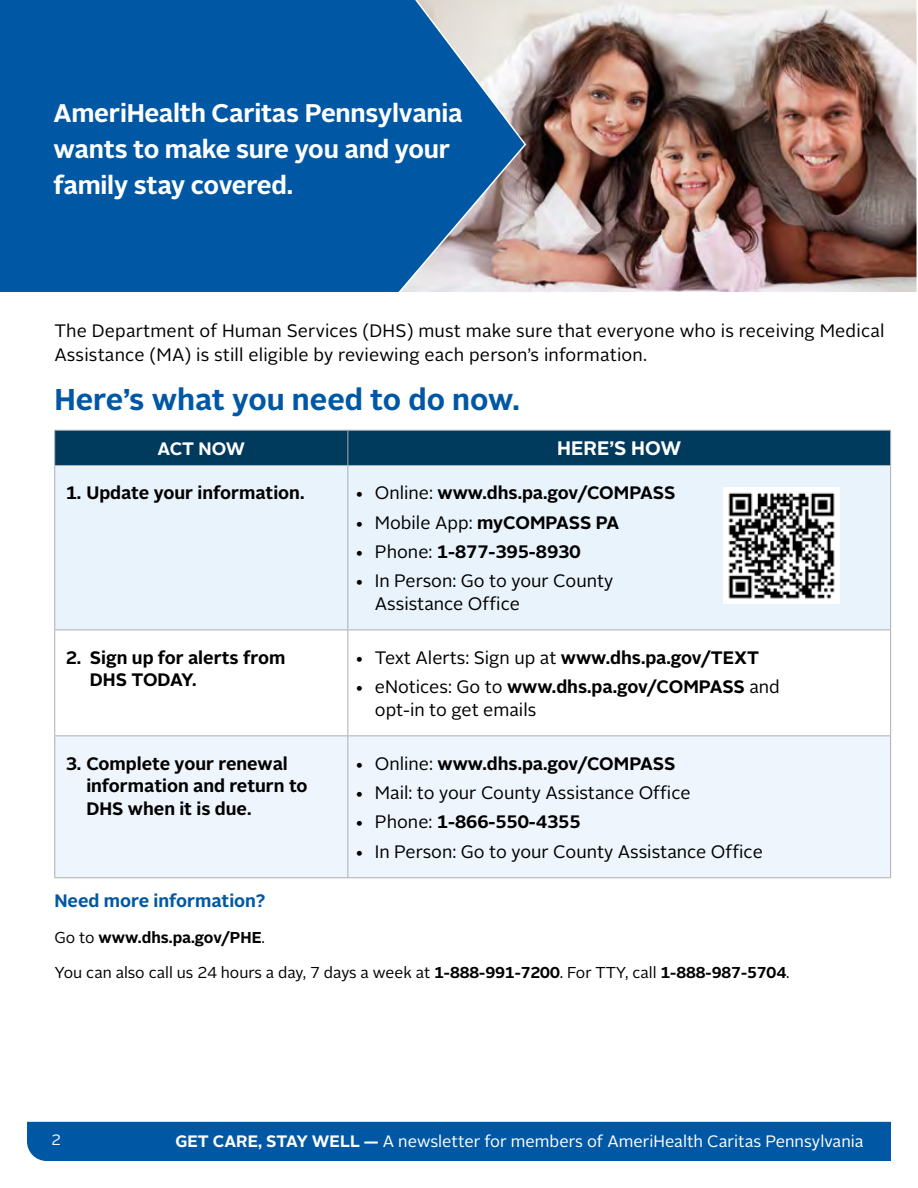
<style>
.page{position:relative;width:918px;height:1188px;background:#fff}
.page>*{position:absolute;margin:0;border:0;box-sizing:border-box;transform-origin:0 0}
.sub_headers{font:700 30px "Alright Sans";color:#0058a4}
.t1{font:700 25.5px/36px "Alright Sans";letter-spacing:-.01em;color:#fff}
.Body_txt{font:700 19.5px "Alright Sans";color:#fff}
.sub_headers-2{font:18px/22.5px "Alright Sans";color:#000}
.Body_txt-2{font:700 18px/22.5px "Alright Sans";color:#000}
.Body_txt-3{font:700 18px "Alright Sans";color:#0058a4}
.Body_txt-4{font:700 18px "Alright Sans";letter-spacing:-.015em;color:#fff}
.t2{font:16.5px "Alright Sans";color:#fff}
.Body_txt-5{font:15.75px "Alright Sans";color:#000}
.Body_txt-6{font:700 15.75px "Alright Sans";color:#000}
.t3{font:15px "Alright Sans";color:#fff}
.s1{font-weight:400}
.s2{font-weight:700}
</style>
<div class="page">
<div style="left:27px;top:1122px;width:864px;height:39px;background:#0058a4"></div>
<img style="left:527px;top:0;width:390px;height:292px">
<svg style="left:0;top:0;width:527px;height:292px;background:#1864a7"></svg>
<div style="left:55px;top:431px;width:835px;height:34px;background:#003a5d"></div>
<div style="left:55px;top:466px;width:835px;height:164px;background:#e9f3fb"></div>
<div style="left:55px;top:736px;width:835px;height:141px;background:#eef5fc"></div>
<hr style="left:54px;top:430px;width:294px;height:1px;background:#adafb2">
<hr style="left:54px;top:431px;width:1px;height:34px;background:#adafb2">
<hr style="left:348px;top:430px;width:543px;height:1px;background:#adafb2">
<hr style="left:347px;top:431px;width:1px;height:34px;background:#adafb2">
<hr style="left:890px;top:431px;width:1px;height:34px;background:#adafb2">
<hr style="left:54px;top:465px;width:294px;height:1px;background:#adafb2">
<hr style="left:54px;top:466px;width:1px;height:164px;background:#adafb2">
<hr style="left:348px;top:465px;width:543px;height:1px;background:#adafb2">
<hr style="left:347px;top:466px;width:1px;height:164px;background:#adafb2">
<hr style="left:890px;top:466px;width:1px;height:164px;background:#adafb2">
<hr style="left:54px;top:630px;width:294px;height:1px;background:#adafb2">
<hr style="left:54px;top:630px;width:1px;height:105px;background:#adafb2">
<hr style="left:348px;top:630px;width:543px;height:1px;background:#adafb2">
<hr style="left:347px;top:630px;width:1px;height:105px;background:#adafb2">
<hr style="left:890px;top:630px;width:1px;height:105px;background:#adafb2">
<hr style="left:54px;top:735px;width:294px;height:1px;background:#adafb2">
<hr style="left:54px;top:736px;width:1px;height:141px;background:#adafb2">
<hr style="left:348px;top:735px;width:543px;height:1px;background:#adafb2">
<hr style="left:347px;top:736px;width:1px;height:141px;background:#adafb2">
<hr style="left:890px;top:736px;width:1px;height:141px;background:#adafb2">
<hr style="left:54px;top:877px;width:294px;height:1px;background:#adafb2">
<hr style="left:348px;top:877px;width:543px;height:1px;background:#adafb2">
<img style="left:724px;top:487px;width:116px;height:116px">
<p class="t1" style="left:54px;top:95px;width:411px">AmeriHealth Caritas Pennsylvania wants to make sure you and your family stay covered.</p>
<p class="sub_headers-2" style="left:54px;top:319px;width:832px;line-height:24px">The Department of Human Services (DHS) must make sure that everyone who is receiving Medical<br>Assistance (MA) is still eligible by reviewing each person’s information.</p>
<p class="sub_headers" style="left:54px;top:379px;width:467px">Here’s what you need to do now.</p>
<p class="Body_txt-4" style="left:157px;top:436px;width:89px">ACT NOW</p>
<p class="Body_txt" style="left:557px;top:435px;width:125px">HERE’S HOW</p>
<p class="Body_txt-2" style="left:66px;top:482px;width:240px">1. Update your information.</p>
<p class="Body_txt-2" style="left:355px;top:482px;width:322px"><span class="s1">• Online:</span> www.dhs.pa.gov/COMPASS</p>
<p class="sub_headers-2" style="left:355px;top:511px;width:266px">• Mobile App: <span class="s2">myCOMPASS PA</span></p>
<p class="Body_txt-2" style="left:355px;top:540px;width:227px"><span class="s1">• Phone:</span> 1-877-395-8930</p>
<p class="sub_headers-2" style="left:375px;top:570px;width:240px;text-indent:-20px">• In Person: Go to your County<br>Assistance Office</p>
<p class="Body_txt-2" style="left:90px;top:646px;width:197px;text-indent:-24px">2. Sign up for alerts from<br>DHS TODAY.</p>
<p class="sub_headers-2" style="left:355px;top:647px;width:406px">• Text Alerts: Sign up at <span class="s2">www.dhs.pa.gov/TEXT</span></p>
<p class="sub_headers-2" style="left:375px;top:676px;width:407px;text-indent:-20px">• eNotices: Go to <span class="s2">www.dhs.pa.gov/COMPASS</span> and opt-in to get emails</p>
<p class="Body_txt-2" style="left:86px;top:752px;width:223px;text-indent:-21px">3. Complete your renewal information and return to<br>DHS when it is due.</p>
<p class="Body_txt-2" style="left:355px;top:752px;width:322px"><span class="s1">• Online:</span> www.dhs.pa.gov/COMPASS</p>
<p class="sub_headers-2" style="left:355px;top:782px;width:337px">• Mail: to your County Assistance Office</p>
<p class="Body_txt-2" style="left:355px;top:811px;width:227px"><span class="s1">• Phone:</span> 1-866-550-4355</p>
<p class="sub_headers-2" style="left:355px;top:840px;width:410px">• In Person: Go to your County Assistance Office</p>
<p class="Body_txt-3" style="left:54px;top:888px;width:213px">Need more information?</p>
<p class="Body_txt-6" style="left:54px;top:926px;width:212px"><span class="s1">Go to</span> www.dhs.pa.gov/PHE<span class="s1">.</span></p>
<p class="Body_txt-5" style="left:54px;top:962px;width:737px">You can also call us 24 hours a day, 7 days a week at <span class="s2">1-888-991-7200</span>. For TTY, call <span class="s2">1-888-987-5704</span>.</p>
<p class="t3" style="left:52px;top:1130px;width:11px">2</p>
<p class="t2" style="left:175px;top:1130px;width:690px"><span class="s2">GET CARE, STAY WELL —</span> A newsletter for members of AmeriHealth Caritas Pennsylvania</p>
</div>
